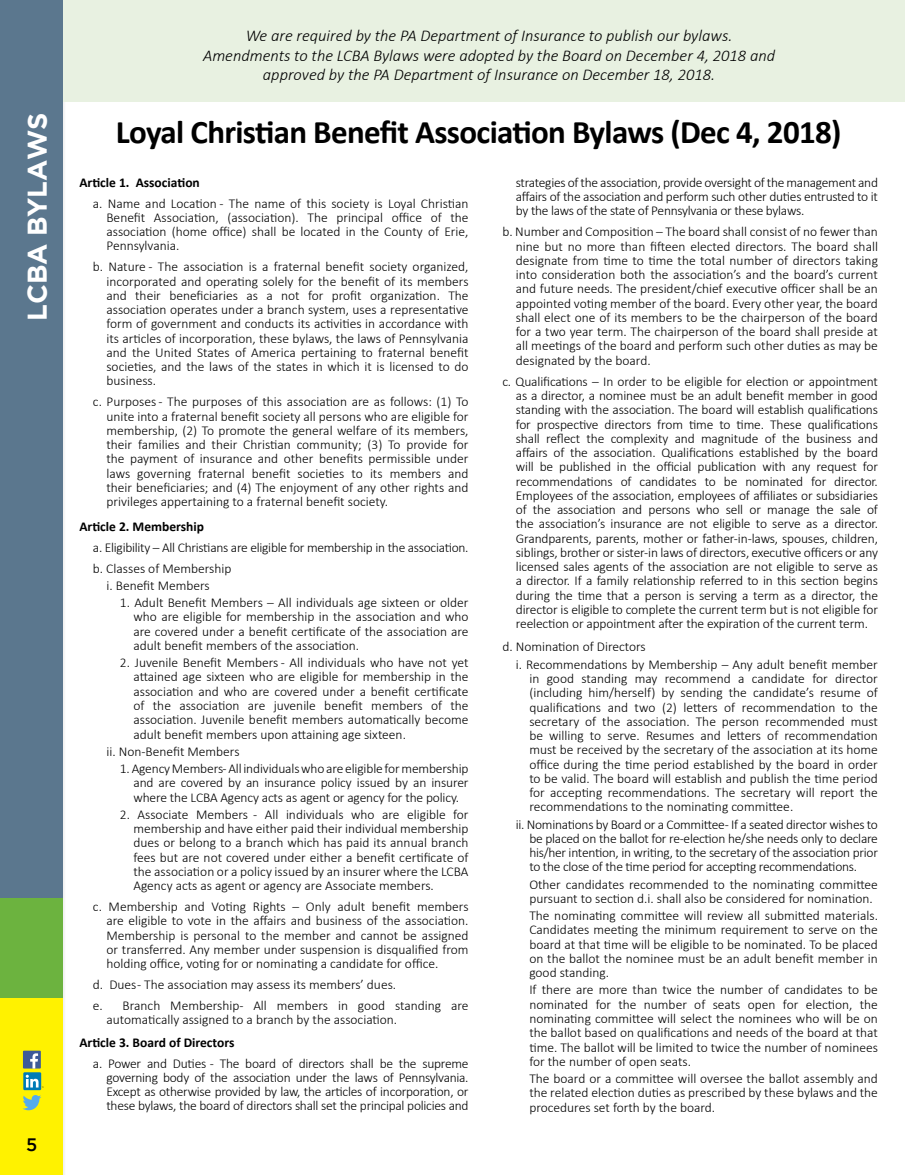
<style>
.page{position:relative;width:905px;height:1175px;background:#fff}
.page>*{position:absolute;margin:0;border:0;box-sizing:border-box;transform-origin:0 0}
.t1{font:700 33px "Calibri";letter-spacing:-.02em;color:#000}
.t2{font:700 27px "Gotham";letter-spacing:-.005em;color:#fff}
.t3{font:500 18px "Gotham";color:#000}
.t4{font:italic 300 16.5px/19.8px "Calibri";color:#000;text-align:center}
.t5{font:300 13.5px/14.2px "Calibri";color:#000;text-align:justify}
.t6{font:300 13.5px/21px "Calibri";letter-spacing:-.02em;color:#000}
.t7{font:700 13.5px "Calibri";color:#000}
</style>
<div class="page">
<div style="left:0;top:0;width:67px;height:1174px;background:#f5f5f5"></div>
<div style="left:0;top:0;width:63px;height:898px;background:#5b778e"></div>
<div style="left:0;top:997px;width:63px;height:177px;background:#fff200"></div>
<div style="left:0;top:898px;width:63px;height:99px;background:#6cb33f"></div>
<div style="left:23px;top:1050px;width:18px;height:18px;background:#3d5a98"></div>
<svg style="left:30px;top:1053px;width:8px;height:15px"></svg>
<svg style="left:23px;top:1072px;width:18px;height:18px"></svg>
<svg style="left:26px;top:1074px;width:18px;height:13px"></svg>
<svg style="left:22px;top:1095px;width:19px;height:15px"></svg>
<div style="left:63px;top:0;width:841px;height:101px;background:#e8f1e1"></div>
<h2 class="t2" style="left:22px;top:320px;width:210px;rotate:-90deg">LCBA BYLAWS</h2>
<h3 class="t3" style="left:26px;top:1133px;width:13px">5</h3>
<p class="t4" style="left:203px;top:25px;width:573px">We are required by the PA Department of Insurance to publish our bylaws.<br>Amendments to the LCBA Bylaws were adopted by the Board on December 4, 2018 and approved by the PA Department of Insurance on December 18, 2018.</p>
<h1 class="t1" style="left:116px;top:109px;width:727px">Loyal Christian Benefit Association Bylaws (Dec 4, 2018)</h1>
<p class="t7" style="left:79px;top:172px;width:122px">Article 1. Association</p>
<p class="t5" style="left:106px;top:196px;width:363px;text-indent:-14px">a. Name and Location ‐ The name of this society is Loyal Christian Benefit Association, (association). The principal office of the association (home office) shall be located in the County of Erie, Pennsylvania.</p>
<p class="t5" style="left:106px;top:259px;width:363px;text-indent:-14px">b. Nature ‐ The association is a fraternal benefit society organized, incorporated and operating solely for the benefit of its members and their beneficiaries as a not for profit organization. The association operates under a branch system, uses a representative form of government and conducts its activities in accordance with its articles of incorporation, these bylaws, the laws of Pennsylvania and the United States of America pertaining to fraternal benefit societies, and the laws of the states in which it is licensed to do business.</p>
<p class="t5" style="left:106px;top:395px;width:363px;text-indent:-14px">c. Purposes ‐ The purposes of this association are as follows: (1) To unite into a fraternal benefit society all persons who are eligible for membership, (2) To promote the general welfare of its members, their families and their Christian community; (3) To provide for the payment of insurance and other benefits permissible under laws governing fraternal benefit societies to its members and their beneficiaries; and (4) The enjoyment of any other rights and privileges appertaining to a fraternal benefit society.</p>
<p class="t7" style="left:79px;top:516px;width:126px">Article 2. Membership</p>
<p class="t6" style="left:93px;top:536px;width:377px">a. Eligibility – All Christians are eligible for membership in the association. b. Classes of Membership</p>
<p class="t5" style="left:106px;top:578px;width:105px">i. Benefit Members</p>
<p class="t5" style="left:133px;top:595px;width:336px;text-indent:-14px">1. Adult Benefit Members – All individuals age sixteen or older who are eligible for membership in the association and who are covered under a benefit certificate of the association are adult benefit members of the association.</p>
<p class="t5" style="left:133px;top:655px;width:336px;text-indent:-14px">2. Juvenile Benefit Members ‐ All individuals who have not yet attained age sixteen who are eligible for membership in the association and who are covered under a benefit certificate of the association are juvenile benefit members of the association. Juvenile benefit members automatically become adult benefit members upon attaining age sixteen.</p>
<p class="t5" style="left:106px;top:744px;width:135px">ii. Non-Benefit Members</p>
<p class="t5" style="left:133px;top:761px;width:336px;text-indent:-14px">1. Agency Members - All individuals who are eligible for membership and are covered by an insurance policy issued by an insurer where the LCBA Agency acts as agent or agency for the policy.</p>
<p class="t5" style="left:133px;top:807px;width:336px;text-indent:-14px">2. Associate Members ‐ All individuals who are eligible for membership and have either paid their individual membership dues or belong to a branch which has paid its annual branch fees but are not covered under either a benefit certificate of the association or a policy issued by an insurer where the LCBA Agency acts as agent or agency are Associate members.</p>
<p class="t5" style="left:106px;top:899px;width:363px;text-indent:-14px">c. Membership and Voting Rights – Only adult benefit members are eligible to vote in the affairs and business of the association.<br>Membership is personal to the member and cannot be assigned or transferred. Any member under suspension is disqualified from holding office, voting for or nominating a candidate for office.</p>
<p class="t5" style="left:93px;top:974px;width:377px;line-height:21px">d. Dues ‐ The association may assess its members’ dues.<br>e. Branch Membership‐ All members in good standing are</p>
<p class="t5" style="left:106px;top:1012px;width:292px">automatically assigned to a branch by the association.</p>
<p class="t7" style="left:79px;top:1032px;width:156px">Article 3. Board of Directors</p>
<p class="t5" style="left:106px;top:1055px;width:364px;text-indent:-14px">a. Power and Duties ‐ The board of directors shall be the supreme governing body of the association under the laws of Pennsylvania.<br>Except as otherwise provided by law, the articles of incorporation, or these bylaws, the board of directors shall set the principal policies and</p>
<p class="t5" style="left:516px;top:175px;width:364px">strategies of the association, provide oversight of the management and affairs of the association and perform such other duties entrusted to it by the laws of the state of Pennsylvania or these bylaws.</p>
<p class="t5" style="left:516px;top:225px;width:363px;text-indent:-14px">b. Number and Composition – The board shall consist of no fewer than nine but no more than fifteen elected directors. The board shall designate from time to time the total number of directors taking into consideration both the association’s and the board’s current and future needs. The president/chief executive officer shall be an appointed voting member of the board. Every other year, the board shall elect one of its members to be the chairperson of the board for a two year term. The chairperson of the board shall preside at all meetings of the board and perform such other duties as may be designated by the board.</p>
<p class="t5" style="left:516px;top:374px;width:364px;text-indent:-13px">c. Qualifications – In order to be eligible for election or appointment as a director, a nominee must be an adult benefit member in good standing with the association. The board will establish qualifications for prospective directors from time to time. These qualifications shall reflect the complexity and magnitude of the business and affairs of the association. Qualifications established by the board will be published in the official publication with any request for recommendations of candidates to be nominated for director.<br>Employees of the association, employees of affiliates or subsidiaries of the association and persons who sell or manage the sale of the association’s insurance are not eligible to serve as a director.<br>Grandparents, parents, mother or father-in-laws, spouses, children, siblings, brother or sister‐in laws of directors, executive officers or any licensed sales agents of the association are not eligible to serve as a director. If a family relationship referred to in this section begins during the time that a person is serving a term as a director, the director is eligible to complete the current term but is not eligible for reelection or appointment after the expiration of the current term.</p>
<p class="t5" style="left:516px;top:638px;width:363px;line-height:17.2px;text-indent:-14px">d. Nomination of Directors<br>i. Recommendations by Membership – Any adult benefit member</p>
<p class="t5" style="left:529px;top:671px;width:350px">in good standing may recommend a candidate for director (including him/herself) by sending the candidate’s resume of qualifications and two (2) letters of recommendation to the secretary of the association. The person recommended must be willing to serve. Resumes and letters of recommendation must be received by the secretary of the association at its home office during the time period established by the board in order to be valid. The board will establish and publish the time period for accepting recommendations. The secretary will report the recommendations to the nominating committee.</p>
<p class="t5" style="left:529px;top:817px;width:350px;text-indent:-14px">ii. Nominations by Board or a Committee - If a seated director wishes to be placed on the ballot for re-election he/she needs only to declare his/her intention, in writing, to the secretary of the association prior to the close of the time period for accepting recommendations.</p>
<p class="t5" style="left:529px;top:877px;width:350px">Other candidates recommended to the nominating committee pursuant to section d.i. shall also be considered for nomination.</p>
<p class="t5" style="left:529px;top:908px;width:350px">The nominating committee will review all submitted materials.<br>Candidates meeting the minimum requirement to serve on the board at that time will be eligible to be nominated. To be placed on the ballot the nominee must be an adult benefit member in good standing.</p>
<p class="t5" style="left:529px;top:982px;width:350px">If there are more than twice the number of candidates to be nominated for the number of seats open for election, the nominating committee will select the nominees who will be on the ballot based on qualifications and needs of the board at that time. The ballot will be limited to twice the number of nominees for the number of open seats.</p>
<p class="t5" style="left:529px;top:1071px;width:350px">The board or a committee will oversee the ballot assembly and the related election duties as prescribed by these bylaws and the procedures set forth by the board.</p>
</div>
